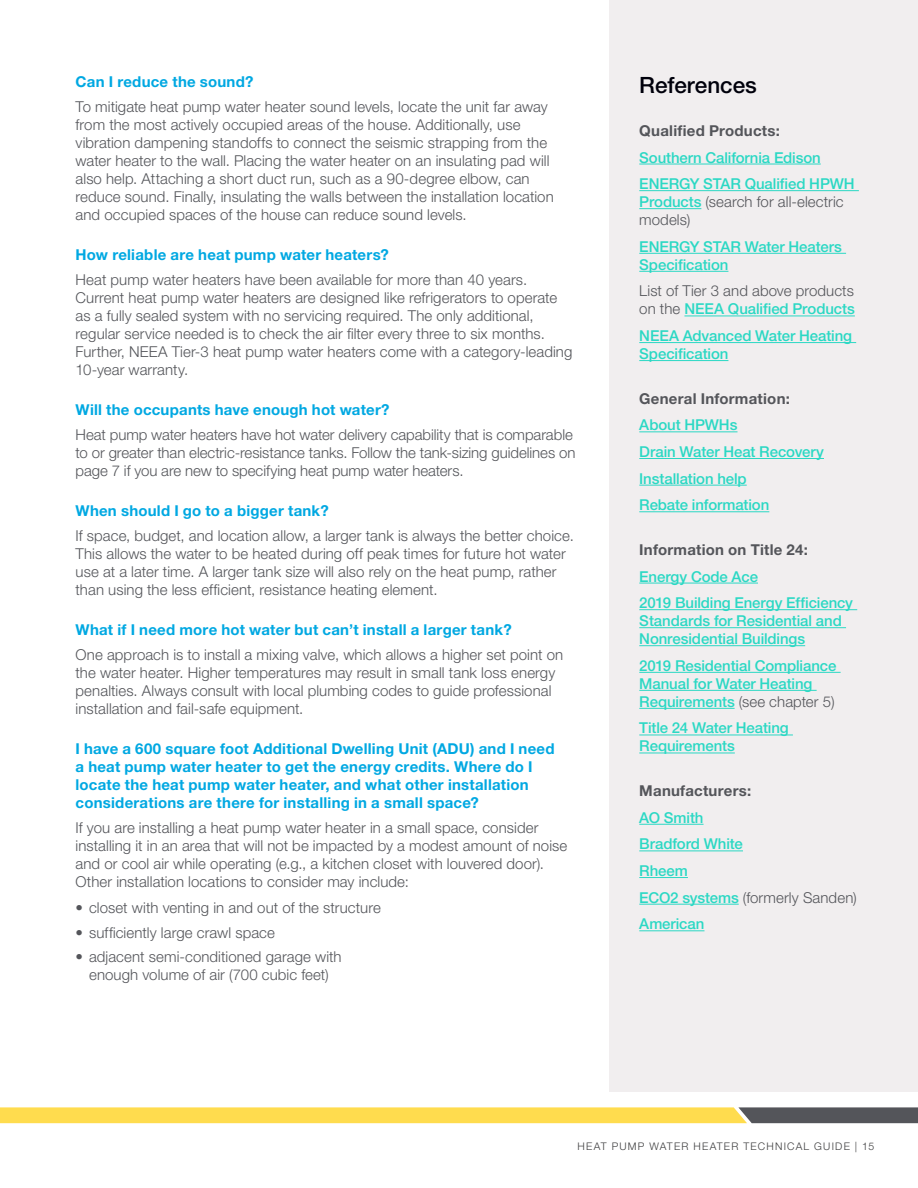
<style>
.page{position:relative;width:918px;height:1188px;background:#fff}
.page>*{position:absolute;margin:0;border:0;box-sizing:border-box;transform-origin:0 0}
.head_2{font:500 22.5px "Helvetica Neue LT";color:#00000b}
.body{font:300 15px/18px "Helvetica Neue LT";letter-spacing:.005em;color:#54555a}
.body-2{font:500 15px/18px "Helvetica Neue LT";letter-spacing:-.01em;color:#2bd8c4}
.SCE_FAQ_Questions{font:700 15px/18px "Helvetica Neue LT";letter-spacing:.015em;color:#00a8e2}
.body-3{font:700 15px "Helvetica Neue LT";letter-spacing:.015em;color:#54555a}
.t1{font:300 10.5px "Helvetica Neue LT";letter-spacing:.115em;color:#3e3e3f}
.s1{font-weight:300;color:#54555a}
.s2{font-weight:500;color:#2bd8c4}
</style>
<div class="page">
<div style="left:609px;top:0;width:309px;height:1092px;background:#f1eeef"></div>
<hr style="left:639px;top:164px;width:182px;height:1px;background:#2bd8c4">
<hr style="left:639px;top:190px;width:220px;height:1px;background:#2bd8c4">
<hr style="left:639px;top:208px;width:62px;height:1px;background:#2bd8c4">
<hr style="left:639px;top:253px;width:207px;height:1px;background:#2bd8c4">
<hr style="left:639px;top:271px;width:89px;height:1px;background:#2bd8c4">
<hr style="left:684px;top:316px;width:171px;height:1px;background:#2bd8c4">
<hr style="left:639px;top:342px;width:217px;height:1px;background:#2bd8c4">
<hr style="left:639px;top:360px;width:89px;height:1px;background:#2bd8c4">
<hr style="left:639px;top:431px;width:99px;height:1px;background:#2bd8c4">
<hr style="left:639px;top:458px;width:185px;height:1px;background:#2bd8c4">
<hr style="left:639px;top:485px;width:108px;height:1px;background:#2bd8c4">
<hr style="left:639px;top:511px;width:130px;height:1px;background:#2bd8c4">
<hr style="left:639px;top:583px;width:119px;height:1px;background:#2bd8c4">
<hr style="left:639px;top:609px;width:218px;height:1px;background:#2bd8c4">
<hr style="left:639px;top:627px;width:207px;height:1px;background:#2bd8c4">
<hr style="left:639px;top:645px;width:166px;height:1px;background:#2bd8c4">
<hr style="left:639px;top:672px;width:202px;height:1px;background:#2bd8c4">
<hr style="left:639px;top:690px;width:178px;height:1px;background:#2bd8c4">
<hr style="left:639px;top:708px;width:96px;height:1px;background:#2bd8c4">
<hr style="left:639px;top:735px;width:154px;height:1px;background:#2bd8c4">
<hr style="left:639px;top:753px;width:96px;height:1px;background:#2bd8c4">
<hr style="left:639px;top:824px;width:65px;height:1px;background:#2bd8c4">
<hr style="left:639px;top:851px;width:104px;height:1px;background:#2bd8c4">
<hr style="left:639px;top:877px;width:49px;height:1px;background:#2bd8c4">
<hr style="left:639px;top:904px;width:100px;height:1px;background:#2bd8c4">
<hr style="left:639px;top:930px;width:65px;height:1px;background:#2bd8c4">
<svg style="left:0;top:1107px;width:918px;height:16px;background:#dfc455"></svg>
<p class="SCE_FAQ_Questions" style="left:76px;top:73px;width:179px">Can I reduce the sound?</p>
<p class="body" style="left:76px;top:97px;width:480px">To mitigate heat pump water heater sound levels, locate the unit far away from the most actively occupied areas of the house. Additionally, use vibration dampening standoffs to connect the seismic strapping from the water heater to the wall. Placing the water heater on an insulating pad will also help. Attaching a short duct run, such as a 90-degree elbow, can reduce sound. Finally, insulating the walls between the installation location and occupied spaces of the house can reduce sound levels.</p>
<p class="SCE_FAQ_Questions" style="left:76px;top:246px;width:315px">How reliable are heat pump water heaters?</p>
<p class="body" style="left:76px;top:270px;width:498px">Heat pump water heaters have been available for more than 40 years.<br>Current heat pump water heaters are designed like refrigerators to operate as a fully sealed system with no servicing required. The only additional, regular service needed is to check the air filter every three to six months.<br>Further, NEEA Tier-3 heat pump water heaters come with a category-leading 10-year warranty.</p>
<p class="SCE_FAQ_Questions" style="left:76px;top:400px;width:316px">Will the occupants have enough hot water?</p>
<p class="body" style="left:76px;top:425px;width:501px">Heat pump water heaters have hot water delivery capability that is comparable to or greater than electric-resistance tanks. Follow the tank-sizing guidelines on page 7 if you are new to specifying heat pump water heaters.</p>
<p class="SCE_FAQ_Questions" style="left:76px;top:501px;width:255px">When should I go to a bigger tank?</p>
<p class="body" style="left:76px;top:526px;width:500px">If space, budget, and location allow, a larger tank is always the better choice.<br>This allows the water to be heated during off peak times for future hot water use at a later time. A larger tank size will also rely on the heat pump, rather than using the less efficient, resistance heating element.</p>
<p class="SCE_FAQ_Questions" style="left:76px;top:620px;width:438px">What if I need more hot water but can’t install a larger tank?</p>
<p class="body" style="left:76px;top:645px;width:489px">One approach is to install a mixing valve, which allows a higher set point on the water heater. Higher temperatures may result in small tank loss energy penalties. Always consult with local plumbing codes to guide professional installation and fail-safe equipment.</p>
<p class="SCE_FAQ_Questions" style="left:76px;top:739px;width:481px">I have a 600 square foot Additional Dwelling Unit (ADU) and I need a heat pump water heater to get the energy credits. Where do I locate the heat pump water heater, and what other installation considerations are there for installing in a small space?</p>
<p class="body" style="left:76px;top:818px;width:493px">If you are installing a heat pump water heater in a small space, consider installing it in an area that will not be impacted by a modest amount of noise and or cool air while operating (e.g., a kitchen closet with louvered door).<br>Other installation locations to consider may include:</p>
<p class="body" style="left:76px;top:899px;width:307px">• closet with venting in and out of the structure</p>
<p class="body" style="left:76px;top:923px;width:201px">• sufficiently large crawl space</p>
<p class="body" style="left:76px;top:947px;width:268px;text-align:center">• adjacent semi-conditioned garage with enough volume of air (700 cubic feet)</p>
<p class="head_2" style="left:639px;top:72px;width:119px">References</p>
<p class="body-3" style="left:639px;top:121px;width:142px">Qualified Products:</p>
<p class="body-2" style="left:639px;top:148px;width:183px">Southern California Edison</p>
<p class="body-2" style="left:639px;top:175px;width:217px">ENERGY STAR Qualified HPWH<br>Products <span class="s1">(search for all-electric models)</span></p>
<p class="body-2" style="left:639px;top:237px;width:204px">ENERGY STAR Water Heaters<br>Specification</p>
<p class="body" style="left:639px;top:282px;width:217px">List of Tier 3 and above products on the <span class="s2">NEEA Qualified Products</span></p>
<p class="body-2" style="left:639px;top:327px;width:214px">NEEA Advanced Water Heating<br>Specification</p>
<p class="body-3" style="left:639px;top:389px;width:152px">General Information:</p>
<p class="body-2" style="left:639px;top:416px;width:100px">About HPWHs</p>
<p class="body-2" style="left:639px;top:443px;width:186px">Drain Water Heat Recovery</p>
<p class="body-2" style="left:639px;top:469px;width:109px">Installation help</p>
<p class="body-2" style="left:639px;top:496px;width:132px">Rebate information</p>
<p class="body-3" style="left:639px;top:540px;width:170px">Information on Title 24:</p>
<p class="body-2" style="left:639px;top:567px;width:120px">Energy Code Ace</p>
<p class="body-2" style="left:639px;top:594px;width:215px">2019 Building Energy Efficiency<br>Standards for Residential and<br>Nonresidential Buildings</p>
<p class="body-2" style="left:639px;top:656px;width:199px">2019 Residential Compliance<br>Manual for Water Heating<br>Requirements <span class="s1">(see chapter 5)</span></p>
<p class="body-2" style="left:639px;top:719px;width:151px">Title 24 Water Heating<br>Requirements</p>
<p class="body-3" style="left:639px;top:781px;width:113px">Manufacturers:</p>
<p class="body-2" style="left:639px;top:808px;width:66px">AO Smith</p>
<p class="body-2" style="left:639px;top:835px;width:105px">Bradford White</p>
<p class="body-2" style="left:639px;top:862px;width:50px">Rheem</p>
<p class="body" style="left:639px;top:888px;width:219px"><span class="s2">ECO2 systems</span> (formerly Sanden)</p>
<p class="body-2" style="left:639px;top:915px;width:67px">American</p>
<p class="t1" style="left:577px;top:1140px;width:299px">HEAT PUMP WATER HEATER TECHNICAL GUIDE | 15</p>
</div>
